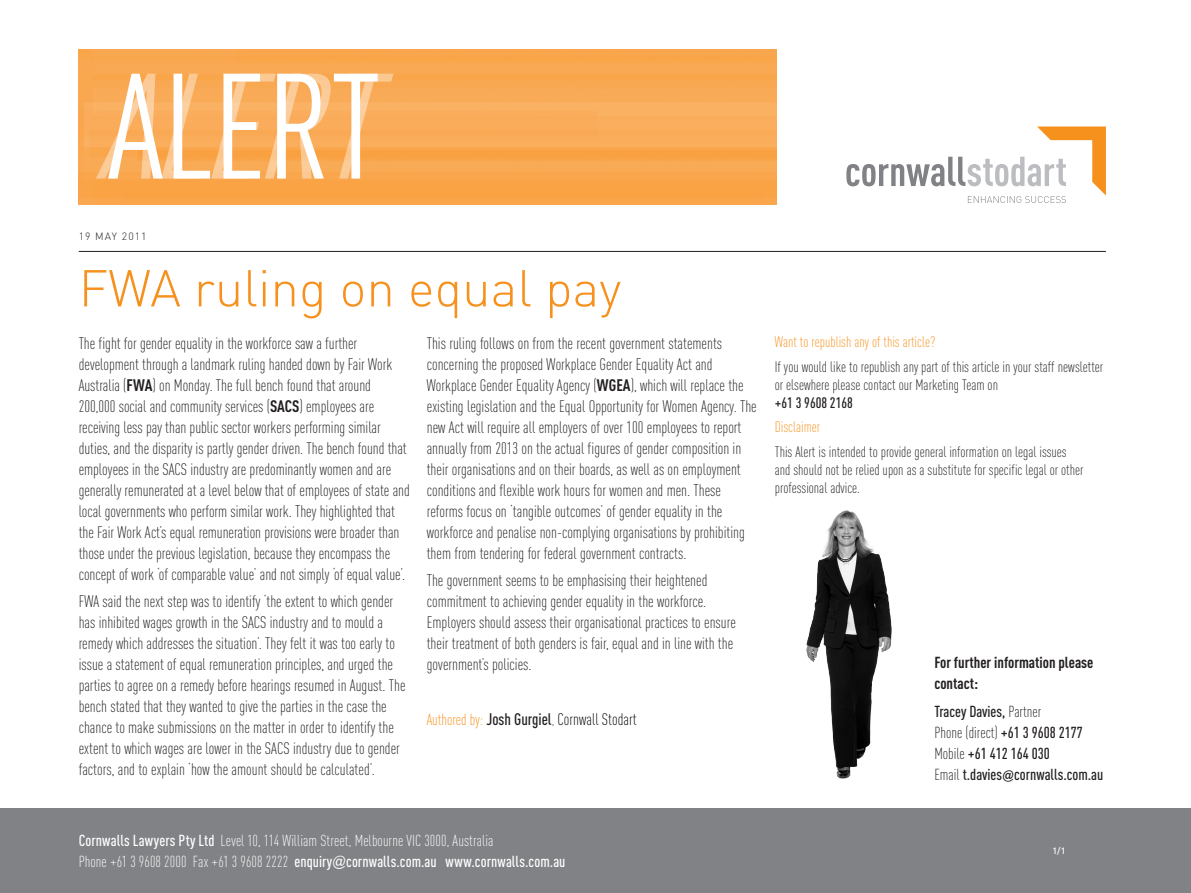
<style>
.page{position:relative;width:1191px;height:893px;background:#fff}
.page>*{position:absolute;margin:0;border:0;box-sizing:border-box;transform-origin:0 0}
._1_Main_Heading{font:300 51px "DIN";color:#f6911e}
._1__main_text{font:300 16.5px/21px "DIN Cond";color:#231f20}
._1__main_text-2{font:300 16.5px "DIN Cond";color:#010000}
.t1{font:300 15.75px/21px "DIN Cond";letter-spacing:.01em;color:#fff}
._1__main_text-3{font:500 15.75px/21px "DIN Cond";color:#231f20}
._1__main_text-4{font:700 15.75px/21px "DIN Cond";color:#231f20}
._1__main_text-5{font:300 15px/18px "DIN Cond";color:#231f20}
.Disclaimer_Heading{font:300 15px "DIN Cond";color:#f6911e}
._1__Date{font:300 10.5px "DIN";letter-spacing:.1em;color:#231f20}
.t2{font:500 9px "DIN";color:#fff}
.s1{font-weight:700}
.s2{font-size:15.75px;color:#f6911e}
.s3{font-weight:500;color:#231f20}
.s4{font-size:15.75px;color:#656568}
.s5{font-weight:500}
.s6{font-weight:300}
.s7{font-family:"Akzidenz Grotesk Std";font-size:13.5px}
.s8{font-family:"Akzidenz Grotesk Std";font-weight:400}
</style>
<div class="page">
<div style="left:0;top:808px;width:1191px;height:85px;background:#808285"></div>
<hr style="left:79px;top:251px;width:1027px;height:1px;background:#231f20">
<img style="left:79px;top:50px;width:697px;height:155px">
<svg style="left:96px;top:74px;width:297px;height:105px"></svg>
<svg style="left:846px;top:126px;width:260px;height:77px"></svg>
<img style="left:806px;top:510px;width:86px;height:269px">
<p class="_1__Date" style="left:79px;top:230px;width:69px">19 MAY 2011</p>
<p class="_1_Main_Heading" style="left:79px;top:257px;width:544px">FWA ruling on equal pay</p>
<p class="_1__main_text" style="left:79px;top:332px;width:332px">The fight for gender equality in the workforce saw a further development through a landmark ruling handed down by Fair Work Australia (<span class="s1">FWA</span>) on Monday. The full bench found that around 200,000 social and community services (<span class="s1">SACS</span>) employees are receiving less pay than public sector workers performing similar duties, and the disparity is partly gender driven. The bench found that employees in the SACS industry are predominantly women and are generally remunerated at a level below that of employees of state and local governments who perform similar work. They highlighted that the Fair Work Act’s equal remuneration provisions were broader than those under the previous legislation, because they encompass the concept of work ‘of comparable value’ and not simply ‘of equal value’.</p>
<p class="_1__main_text" style="left:79px;top:591px;width:328px">FWA said the next step was to identify ‘the extent to which gender has inhibited wages growth in the SACS industry and to mould a remedy which addresses the situation’. They felt it was too early to issue a statement of equal remuneration principles, and urged the parties to agree on a remedy before hearings resumed in August. The bench stated that they wanted to give the parties in the case the chance to make submissions on the matter in order to identify the extent to which wages are lower in the SACS industry due to gender factors, and to explain ‘how the amount should be calculated’.</p>
<p class="_1__main_text" style="left:427px;top:332px;width:331px">This ruling follows on from the recent government statements concerning the proposed Workplace Gender Equality Act and Workplace Gender Equality Agency (<span class="s1">WGEA</span>), which will replace the existing legislation and the Equal Opportunity for Women Agency. The new Act will require all employers of over 100 employees to report annually from 2013 on the actual figures of gender composition in their organisations and on their boards, as well as on employment conditions and flexible work hours for women and men. These reforms focus on ‘tangible outcomes’ of gender equality in the workforce and penalise non-complying organisations by prohibiting them from tendering for federal government contracts.</p>
<p class="_1__main_text" style="left:427px;top:570px;width:311px">The government seems to be emphasising their heightened commitment to achieving gender equality in the workforce.<br>Employers should assess their organisational practices to ensure their treatment of both genders is fair, equal and in line with the government’s policies.</p>
<p class="_1__main_text-2" style="left:427px;top:709px;width:211px"><span class="s2">Authored by:</span> <span class="s3">Josh Gurgiel</span><span class="s4">,</span> Cornwall Stodart</p>
<p class="Disclaimer_Heading" style="left:775px;top:334px;width:162px">Want to republish any of this article?</p>
<p class="_1__main_text-5" style="left:775px;top:357px;width:330px">If you would like to republish any part of this article in your staff newsletter or elsewhere please contact our Marketing Team on<br><span class="s5">+61 3 9608 2168</span></p>
<p class="Disclaimer_Heading" style="left:775px;top:418px;width:47px">Disclaimer</p>
<p class="_1__main_text-5" style="left:775px;top:442px;width:310px">This Alert is intended to provide general information on legal issues and should not be relied upon as a substitute for specific legal or other professional advice.</p>
<p class="_1__main_text-4" style="left:934px;top:652px;width:161px">For further information please contact:</p>
<p class="_1__main_text-3" style="left:934px;top:700px;width:108px">Tracey Davies, <span class="s6">Partner</span></p>
<p class="_1__main_text-3" style="left:934px;top:721px;width:150px"><span class="s6">Phone (direct)</span> +61 3 9608 2177<br><span class="s6">Mobile</span> +61 412 164 030</p>
<p class="_1__main_text-3" style="left:934px;top:763px;width:171px"><span class="s6">Email</span> t.davies<span class="s7">@</span>cornwalls.com.au</p>
<p class="t1" style="left:79px;top:830px;width:488px"><span class="s5">Cornwalls Lawyers Pty Ltd</span> Level 10, 114 William Street, Melbourne VIC 3000, Australia<br>Phone +61 3 9608 2000 Fax +61 3 9608 2222 <span class="s5">enquiry</span><span class="s8">@</span><span class="s5">cornwalls.com.au www.cornwalls.com.au</span></p>
<p class="t2" style="left:1052px;top:845px;width:15px">1/1</p>
</div>
